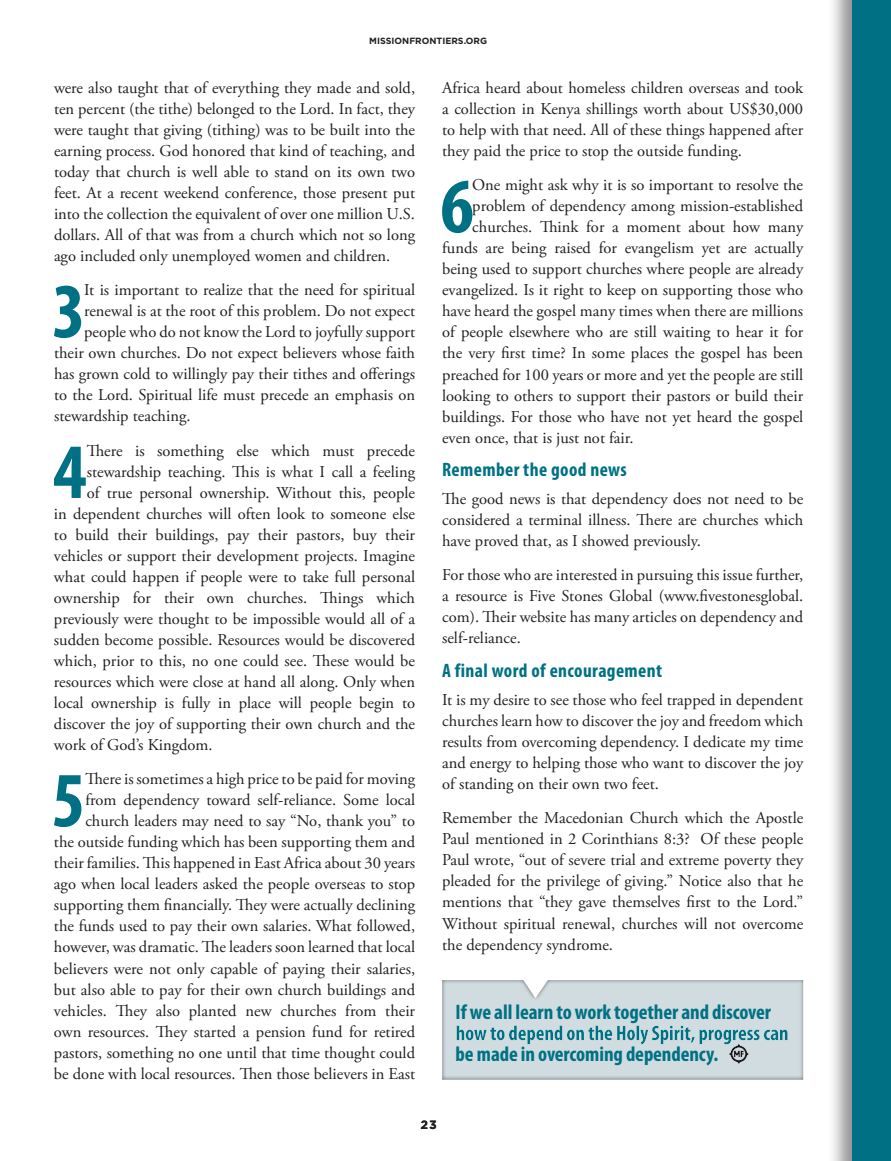
<style>
.page{position:relative;width:891px;height:1161px;background:#fff}
.page>*{position:absolute;margin:0;border:0;box-sizing:border-box;transform-origin:0 0}
.t1{font:700 condensed 78.75px "Myriad Pro";color:#007184}
.t2{font:700 condensed 21px/42px "Myriad Pro";letter-spacing:-.005em;color:#007184}
.t3{font:700 condensed 19.5px "Myriad Pro";letter-spacing:.02em;color:#007184}
.t4{font:16.5px/21px "Adobe Garamond Pro";color:#231f20;text-align:justify}
.t5{font:700 12px "Gotham";color:#231f20}
.t6{font:700 9px "Gotham";color:#231f20}
</style>
<div class="page">
<div style="left:826px;top:0;width:65px;height:1161px;background:#231f20;opacity:.5"></div>
<div style="left:852px;top:0;width:39px;height:1161px;background:#007184"></div>
<div style="left:430px;top:976px;width:381px;height:105px;background:#231f20;opacity:.75"></div>
<p class="t6" style="left:369px;top:35px;width:119px">MISSIONFRONTIERS.ORG</p>
<p class="t4" style="left:54px;top:78px;width:363px">were also taught that of everything they made and sold, ten percent (the tithe) belonged to the Lord. In fact, they were taught that giving (tithing) was to be built into the earning process. God honored that kind of teaching, and today that church is well able to stand on its own two feet. At a recent weekend conference, those present put into the collection the equivalent of over one million U.S. dollars. All of that was from a church which not so long ago included only unemployed women and children.</p>
<h1 class="t1" style="left:52px;top:262px;width:35px">3</h1>
<p class="t4" style="left:84px;top:280px;width:333px">It is important to realize that the need for spiritual</p>
<p class="t4" style="left:84px;top:301px;width:333px">renewal is at the root of this problem. Do not expect</p>
<p class="t4" style="left:84px;top:322px;width:332px">people who do not know the Lord to joyfully support</p>
<p class="t4" style="left:54px;top:343px;width:363px">their own churches. Do not expect believers whose faith</p>
<p class="t4" style="left:54px;top:364px;width:363px">has grown cold to willingly pay their tithes and offerings</p>
<p class="t4" style="left:54px;top:385px;width:363px">to the Lord. Spiritual life must precede an emphasis on</p>
<p class="t4" style="left:54px;top:406px;width:138px">stewardship teaching.</p>
<h1 class="t1" style="left:53px;top:423px;width:35px">4</h1>
<p class="t4" style="left:87px;top:441px;width:330px">There is something else which must precede</p>
<p class="t4" style="left:87px;top:462px;width:330px">stewardship teaching. This is what I call a feeling</p>
<p class="t4" style="left:87px;top:483px;width:330px">of true personal ownership. Without this, people</p>
<p class="t4" style="left:54px;top:504px;width:363px">in dependent churches will often look to someone else</p>
<p class="t4" style="left:54px;top:525px;width:363px">to build their buildings, pay their pastors, buy their</p>
<p class="t4" style="left:54px;top:546px;width:363px">vehicles or support their development projects. Imagine</p>
<p class="t4" style="left:54px;top:567px;width:363px">what could happen if people were to take full personal</p>
<p class="t4" style="left:54px;top:588px;width:363px">ownership for their own churches. Things which</p>
<p class="t4" style="left:54px;top:609px;width:363px">previously were thought to be impossible would all of a</p>
<p class="t4" style="left:54px;top:630px;width:363px">sudden become possible. Resources would be discovered</p>
<p class="t4" style="left:54px;top:651px;width:363px">which, prior to this, no one could see. These would be</p>
<p class="t4" style="left:54px;top:672px;width:363px">resources which were close at hand all along. Only when</p>
<p class="t4" style="left:54px;top:693px;width:363px">local ownership is fully in place will people begin to</p>
<p class="t4" style="left:54px;top:714px;width:363px">discover the joy of supporting their own church and the</p>
<p class="t4" style="left:54px;top:735px;width:160px">work of God’s Kingdom.</p>
<h1 class="t1" style="left:52px;top:751px;width:35px">5</h1>
<p class="t4" style="left:54px;top:769px;width:363px;text-align:right">There is sometimes a high price to be paid for moving from dependency toward self-reliance. Some local church leaders may need to say “No, thank you” to<br>the outside funding which has been supporting them and their families. This happened in East Africa about 30 years ago when local leaders asked the people overseas to stop supporting them financially. They were actually declining the funds used to pay their own salaries. What followed, however, was dramatic. The leaders soon learned that local believers were not only capable of paying their salaries, but also able to pay for their own church buildings and vehicles. They also planted new churches from their own resources. They started a pension fund for retired pastors, something no one until that time thought could be done with local resources. Then those believers in East</p>
<p class="t4" style="left:442px;top:78px;width:363px">Africa heard about homeless children overseas and took a collection in Kenya shillings worth about US$30,000 to help with that need. All of these things happened after they paid the price to stop the outside funding.</p>
<h1 class="t1" style="left:440px;top:157px;width:35px">6</h1>
<p class="t4" style="left:472px;top:175px;width:332px">One might ask why it is so important to resolve the</p>
<p class="t4" style="left:472px;top:196px;width:332px">problem of dependency among mission-established</p>
<p class="t4" style="left:472px;top:217px;width:332px">churches. Think for a moment about how many</p>
<p class="t4" style="left:442px;top:238px;width:363px">funds are being raised for evangelism yet are actually</p>
<p class="t4" style="left:442px;top:259px;width:363px">being used to support churches where people are already</p>
<p class="t4" style="left:442px;top:280px;width:363px">evangelized. Is it right to keep on supporting those who</p>
<p class="t4" style="left:442px;top:301px;width:363px">have heard the gospel many times when there are millions</p>
<p class="t4" style="left:442px;top:322px;width:363px">of people elsewhere who are still waiting to hear it for</p>
<p class="t4" style="left:442px;top:343px;width:363px">the very first time? In some places the gospel has been</p>
<p class="t4" style="left:442px;top:364px;width:363px">preached for 100 years or more and yet the people are still</p>
<p class="t4" style="left:442px;top:385px;width:363px">looking to others to support their pastors or build their</p>
<p class="t4" style="left:442px;top:406px;width:363px">buildings. For those who have not yet heard the gospel</p>
<p class="t4" style="left:442px;top:427px;width:193px">even once, that is just not fair.</p>
<p class="t3" style="left:442px;top:458px;width:186px">Remember the good news</p>
<p class="t4" style="left:442px;top:489px;width:363px">The good news is that dependency does not need to be considered a terminal illness. There are churches which have proved that, as I showed previously.</p>
<p class="t4" style="left:442px;top:565px;width:363px">For those who are interested in pursuing this issue further, a resource is Five Stones Global (www.fivestonesglobal. com). Their website has many articles on dependency and self-reliance.</p>
<p class="t3" style="left:442px;top:659px;width:222px">A final word of encouragement</p>
<p class="t4" style="left:442px;top:690px;width:363px">It is my desire to see those who feel trapped in dependent churches learn how to discover the joy and freedom which results from overcoming dependency. I dedicate my time and energy to helping those who want to discover the joy of standing on their own two feet.</p>
<p class="t4" style="left:442px;top:808px;width:363px">Remember the Macedonian Church which the Apostle Paul mentioned in 2 Corinthians 8:3? Of these people Paul wrote, “out of severe trial and extreme poverty they pleaded for the privilege of giving.” Notice also that he mentions that “they gave themselves first to the Lord.” Without spiritual renewal, churches will not overcome the dependency syndrome.</p>
<p class="t2" style="left:456px;top:991px;width:317px">If we all learn to work together and discover be made in overcoming dependency.</p>
<p class="t5" style="left:421px;top:1117px;width:18px">23</p>
</div>
